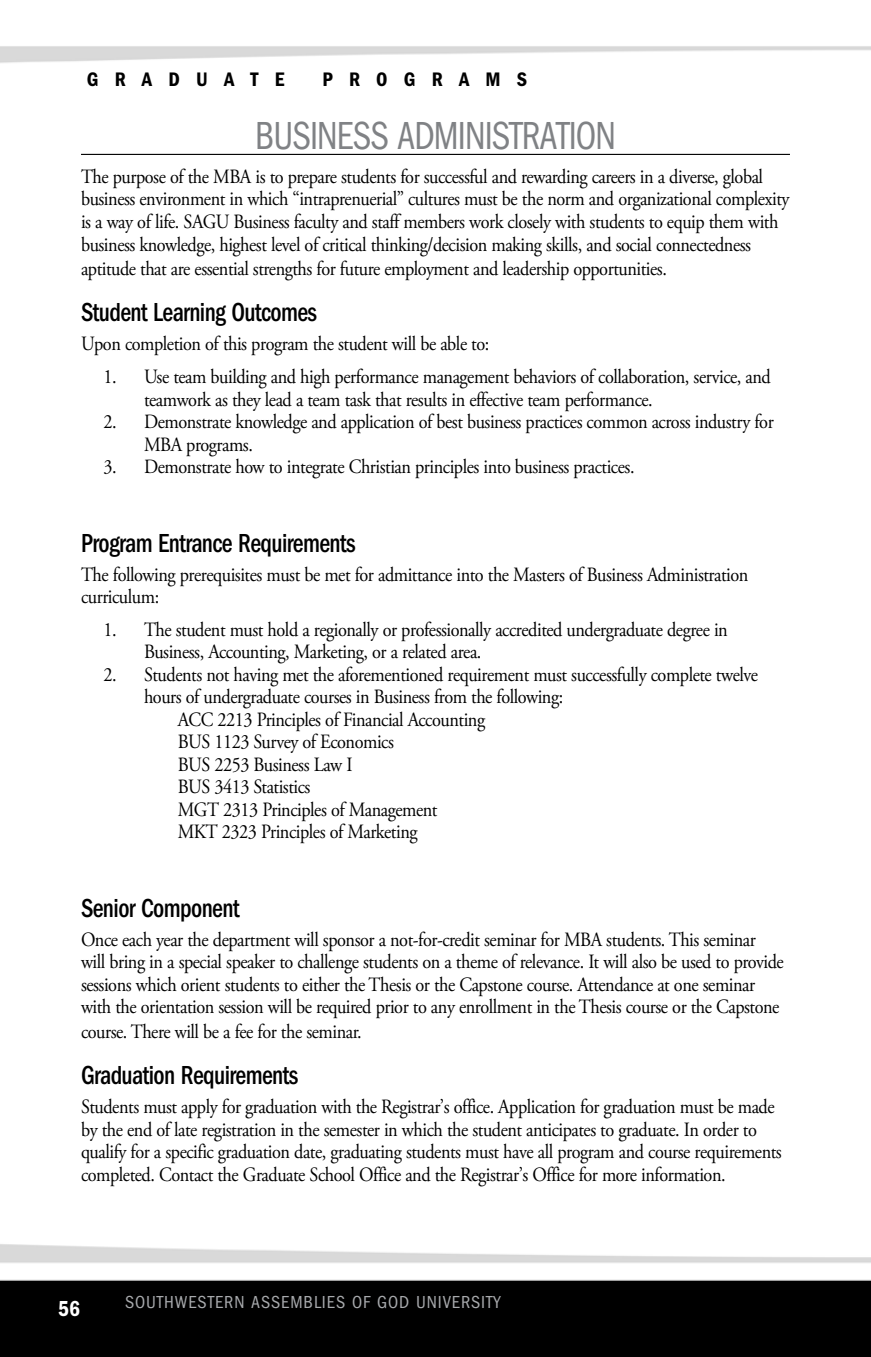
<style>
.page{position:relative;width:871px;height:1357px;background:#fff}
.page>*{position:absolute;margin:0;border:0;box-sizing:border-box;transform-origin:0 0}
.t1{font:condensed 40.5px "ITC Franklin Gothic Std";letter-spacing:-.025em;color:#808285;scale:.9 1}
.t2{font:500 condensed 27px "ITC Franklin Gothic Std";letter-spacing:-.025em;color:#000;scale:.9 1}
.t3{font:22.5px "ITC Franklin Gothic Std Dm Cd";color:#fff;scale:.95 1}
.t4{font:20.25px/22.5px "Adobe Garamond Pro";letter-spacing:-.025em;color:#000;scale:.9 1}
.t5{font:20.25px "ITC Franklin Gothic Std Dm Cd";letter-spacing:.8em;color:#000}
.t6{font:condensed 18px "ITC Franklin Gothic Std";letter-spacing:.05em;color:#a7a9ac}
</style>
<div class="page">
<img style="left:0;top:46px;width:871px;height:1311px">
<hr style="left:81px;top:154px;width:709px;height:1px;background:#000">
<p class="t5" style="left:87px;top:68px;width:199px">GRADUATE</p>
<p class="t5" style="left:322px;top:68px;width:206px">PROGRAMS</p>
<h1 class="t1" style="left:255px;top:113px;width:402px">BUSINESS ADMINISTRATION</h1>
<p class="t4" style="left:81px;top:166px;width:788px">The purpose of the MBA is to prepare students for successful and rewarding careers in a diverse, global business environment in which “intraprenuerial” cultures must be the norm and organizational complexity is a way of life. SAGU Business faculty and staff members work closely with students to equip them with business knowledge, highest level of critical thinking/decision making skills, and social connectedness</p>
<p class="t4" style="left:81px;top:258px;width:652px">aptitude that are essential strengths for future employment and leadership opportunities.</p>
<h2 class="t2" style="left:81px;top:297px;width:264px">Student Learning Outcomes</h2>
<p class="t4" style="left:81px;top:333px;width:455px">Upon completion of this program the student will be able to:</p>
<p class="t4" style="left:144px;top:366px;width:698px;text-indent:-40px">1. Use team building and high performance management behaviors of collaboration, service, and teamwork as they lead a team task that results in effective team performance.</p>
<p class="t4" style="left:144px;top:411px;width:701px;text-indent:-40px">2. Demonstrate knowledge and application of best business practices common across industry for<br>MBA programs.</p>
<p class="t4" style="left:104px;top:456px;width:591px">3. Demonstrate how to integrate Christian principles into business practices.</p>
<h2 class="t2" style="left:81px;top:527px;width:307px">Program Entrance Requirements</h2>
<p class="t4" style="left:81px;top:563px;width:743px">The following prerequisites must be met for admittance into the Masters of Business Administration curriculum:</p>
<p class="t4" style="left:144px;top:619px;width:650px;text-indent:-40px">1. The student must hold a regionally or professionally accredited undergraduate degree in<br>Business, Accounting, Marketing, or a related area.</p>
<p class="t4" style="left:104px;top:664px;width:729px">2. Students not having met the aforementioned requirement must successfully complete twelve</p>
<p class="t4" style="left:144px;top:686px;width:467px">hours of undergraduate courses in Business from the following:</p>
<p class="t4" style="left:178px;top:709px;width:343px">ACC 2213 Principles of Financial Accounting</p>
<p class="t4" style="left:178px;top:731px;width:242px">BUS 1123 Survey of Economics</p>
<p class="t4" style="left:178px;top:754px;width:196px">BUS 2253 Business Law I</p>
<p class="t4" style="left:178px;top:776px;width:149px">BUS 3413 Statistics</p>
<p class="t4" style="left:178px;top:799px;width:290px">MGT 2313 Principles of Management</p>
<p class="t4" style="left:178px;top:821px;width:268px">MKT 2323 Principles of Marketing</p>
<h2 class="t2" style="left:81px;top:892px;width:178px">Senior Component</h2>
<p class="t4" style="left:81px;top:929px;width:782px">Once each year the department will sponsor a not-for-credit seminar for MBA students. This seminar will bring in a special speaker to challenge students on a theme of relevance. It will also be used to provide sessions which orient students to either the Thesis or the Capstone course. Attendance at one seminar with the orientation session will be required prior to any enrollment in the Thesis course or the Capstone</p>
<p class="t4" style="left:81px;top:1021px;width:313px">course. There will be a fee for the seminar.</p>
<h2 class="t2" style="left:81px;top:1060px;width:243px">Graduation Requirements</h2>
<p class="t4" style="left:81px;top:1096px;width:780px">Students must apply for graduation with the Registrar’s office. Application for graduation must be made by the end of late registration in the semester in which the student anticipates to graduate. In order to qualify for a specific graduation date, graduating students must have all program and course requirements completed. Contact the Graduate School Office and the Registrar’s Office for more information.</p>
<p class="t3" style="left:58px;top:1296px;width:24px">56</p>
<p class="t6" style="left:125px;top:1292px;width:377px">SOUTHWESTERN ASSEMBLIES OF GOD UNIVERSITY</p>
</div>
